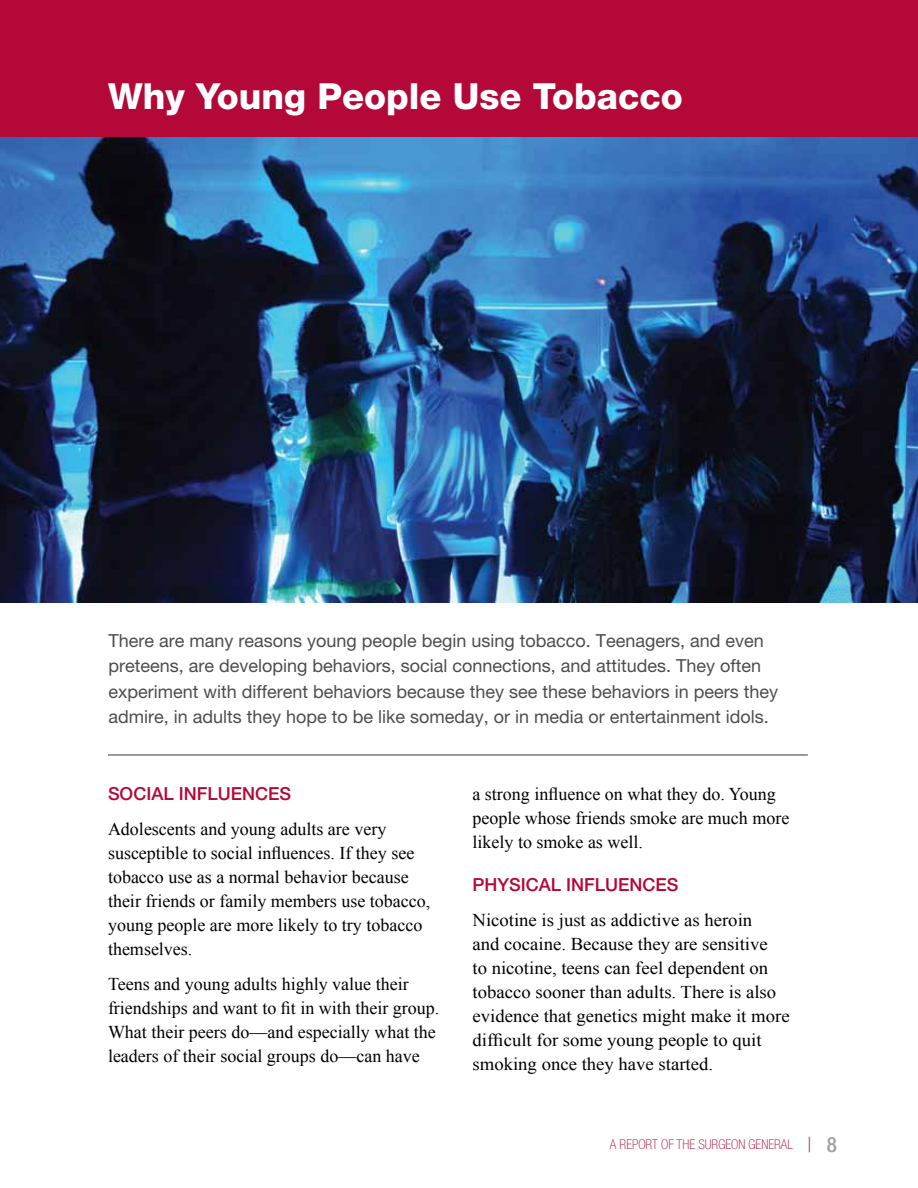
<style>
.page{position:relative;width:918px;height:1188px;background:#fff}
.page>*{position:absolute;margin:0;border:0;box-sizing:border-box;transform-origin:0 0}
.t1{font:800 36px "Helvetica Neue LT Pro";color:#fff}
.t2{font:18px/24px "Times New Roman";color:#000}
.t3{font:18px/25.5px "Helvetica Neue LT Pro";color:#4d4d4f}
.t4{font:18px/24px "Times New Roman";color:#000;scale:1.04 1}
.t5{font:500 18px "Helvetica Neue LT Pro";color:#b30838}
.t6{font:100 condensed 13.5px "Helvetica Neue LT Pro";color:#b30838}
.s1{font-size:21px}
.s2{font-weight:500;font-size:21px;color:#9d9fa2}
</style>
<div class="page">
<img style="left:0;top:136px;width:918px;height:467px">
<div style="left:0;top:0;width:918px;height:136px;background:#b30838"></div>
<hr style="left:108px;top:754px;width:700px;height:2px;background:#77787b">
<h1 class="t1" style="left:108px;top:75px;width:576px">Why Young People Use Tobacco</h1>
<p class="t3" style="left:108px;top:627px;width:671px">There are many reasons young people begin using tobacco. Teenagers, and even preteens, are developing behaviors, social connections, and attitudes. They often experiment with different behaviors because they see these behaviors in peers they admire, in adults they hope to be like someday, or in media or entertainment idols.</p>
<h2 class="t5" style="left:108px;top:783px;width:185px">SOCIAL INFLUENCES</h2>
<p class="t2" style="left:108px;top:817px;width:324px">Adolescents and young adults are very susceptible to social influences. If they see tobacco use as a normal behavior because their friends or family members use tobacco, young people are more likely to try tobacco themselves.</p>
<p class="t2" style="left:108px;top:972px;width:333px">Teens and young adults highly value their friendships and want to fit in with their group.<br>What their peers do—and especially what the leaders of their social groups do—can have</p>
<p class="t2" style="left:472px;top:782px;width:318px">a strong influence on what they do. Young people whose friends smoke are much more likely to smoke as well.</p>
<h2 class="t5" style="left:472px;top:874px;width:208px">PHYSICAL INFLUENCES</h2>
<p class="t4" style="left:472px;top:908px;width:306px">Nicotine is just as addictive as heroin<br>and cocaine. Because they are sensitive<br>to nicotine, teens can feel dependent on tobacco sooner than adults. There is also evidence that genetics might make it more difficult for some young people to quit smoking once they have started.</p>
<p class="t6" style="left:610px;top:1137px;width:229px">A REPORT OF THE SURGEON GENERAL <span class="s1">|</span> <span class="s2">8</span></p>
</div>
